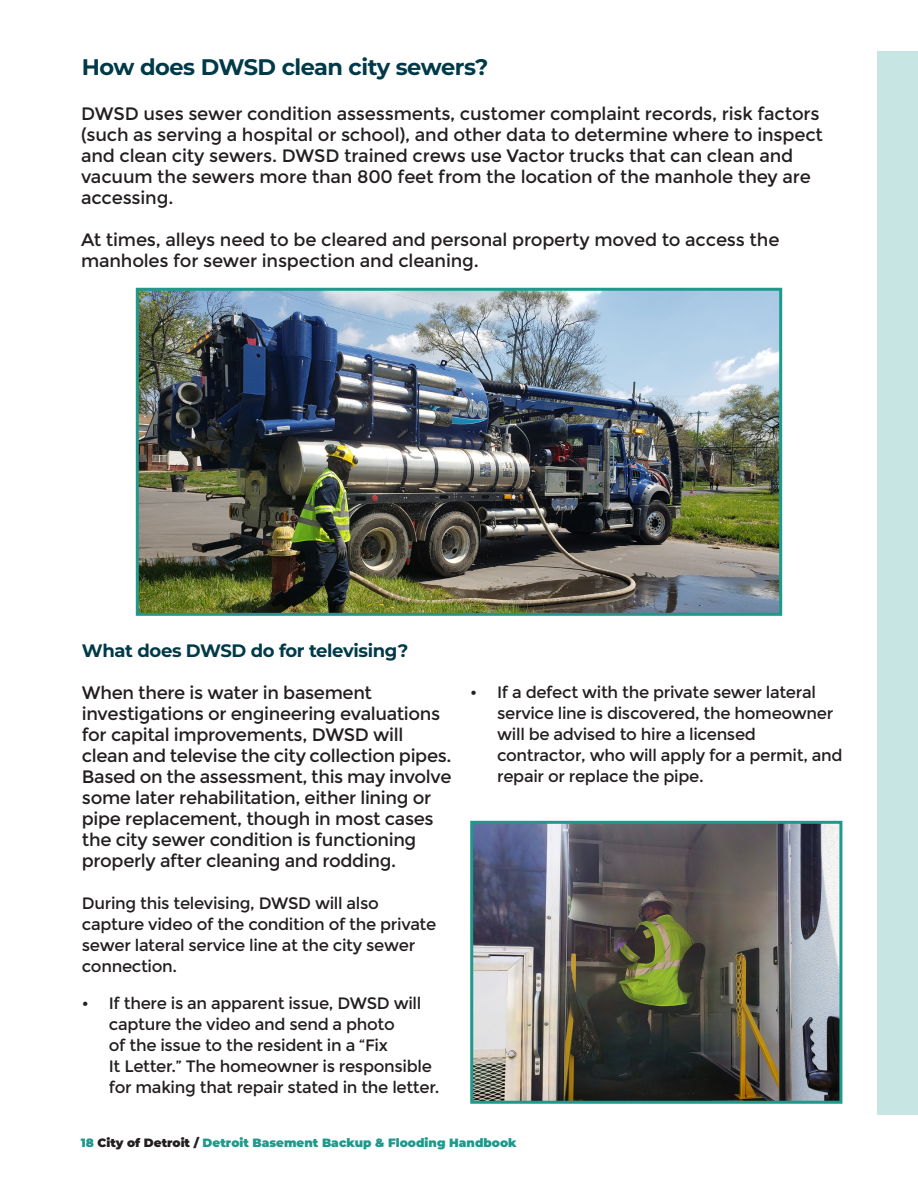
<style>
.page{position:relative;width:918px;height:1188px;background:#fff}
.page>*{position:absolute;margin:0;border:0;box-sizing:border-box;transform-origin:0 0}
.Body_Paragraph{font:700 22.5px "Montserrat";letter-spacing:-.02em;color:#003a48}
.Body_Paragraph-2{font:18px/21px "Montserrat";letter-spacing:-.015em;color:#231f20}
.Body_Paragraph-3{font:700 18px "Montserrat";letter-spacing:-.02em;color:#003a48}
.Body_Paragraph-4{font:16.5px/21px "Montserrat";letter-spacing:-.02em;color:#231f20}
.t1{font:900 12px "Montserrat";color:#1e998c}
.s1{color:#231f20}
</style>
<div class="page">
<div style="left:878px;top:52px;width:40px;height:1063px;background:#c7e5e2"></div>
<img style="left:140px;top:292px;width:638px;height:320px">
<div style="left:136px;top:288px;width:646px;height:328px;border:3px solid #1e998c"></div>
<img style="left:474px;top:825px;width:364px;height:275px">
<div style="left:470px;top:821px;width:372px;height:283px;border:3px solid #1e998c"></div>
<p class="Body_Paragraph" style="left:82px;top:52px;width:408px">How does DWSD clean city sewers?</p>
<p class="Body_Paragraph-2" style="left:81px;top:103px;width:744px">DWSD uses sewer condition assessments, customer complaint records, risk factors (such as serving a hospital or school), and other data to determine where to inspect and clean city sewers. DWSD trained crews use Vactor trucks that can clean and vacuum the sewers more than 800 feet from the location of the manhole they are accessing.</p>
<p class="Body_Paragraph-2" style="left:81px;top:229px;width:700px">At times, alleys need to be cleared and personal property moved to access the manholes for sewer inspection and cleaning.</p>
<p class="Body_Paragraph-3" style="left:82px;top:638px;width:328px">What does DWSD do for televising?</p>
<p class="Body_Paragraph-2" style="left:82px;top:682px;width:371px">When there is water in basement investigations or engineering evaluations for capital improvements, DWSD will clean and televise the city collection pipes.<br>Based on the assessment, this may involve some later rehabilitation, either lining or pipe replacement, though in most cases the city sewer condition is functioning properly after cleaning and rodding.</p>
<p class="Body_Paragraph-4" style="left:82px;top:893px;width:356px">During this televising, DWSD will also capture video of the condition of the private sewer lateral service line at the city sewer connection.</p>
<p class="Body_Paragraph-4" style="left:109px;top:993px;width:332px;text-indent:-27px">• If there is an apparent issue, DWSD will capture the video and send a photo<br>of the issue to the resident in a “Fix<br>It Letter.” The homeowner is responsible for making that repair stated in the letter.</p>
<p class="Body_Paragraph-4" style="left:497px;top:682px;width:347px;text-indent:-27px">• If a defect with the private sewer lateral service line is discovered, the homeowner will be advised to hire a licensed contractor, who will apply for a permit, and repair or replace the pipe.</p>
<p class="t1" style="left:81px;top:1134px;width:437px">18 <span class="s1">City of Detroit /</span> Detroit Basement Backup &amp; Flooding Handbook</p>
</div>
